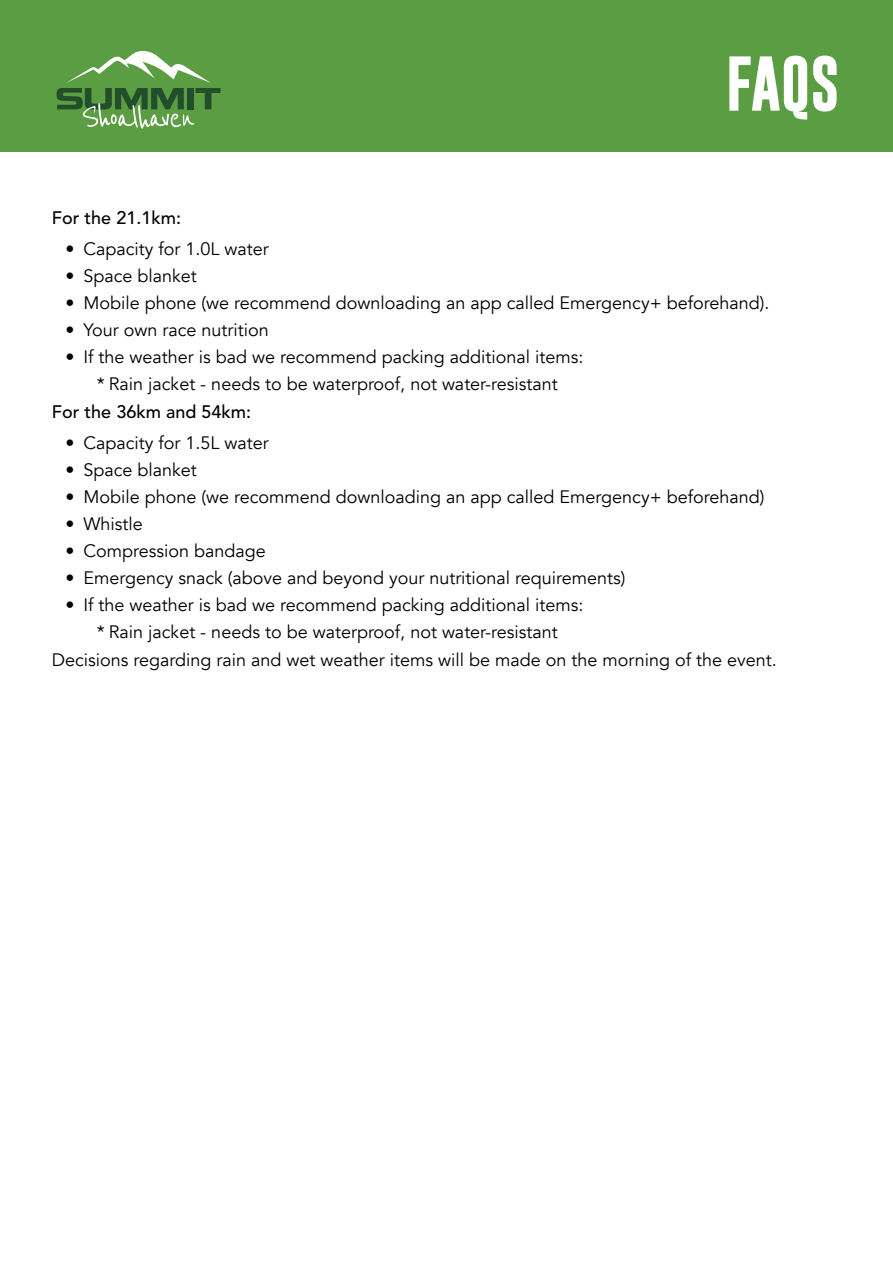
<style>
.page{position:relative;width:893px;height:1263px;background:#fff}
.page>*{position:absolute;margin:0;border:0;box-sizing:border-box;transform-origin:0 0}
.t1{font:700 55.5px "Gobold";color:#fff}
.t2{font:18px/27px "Avenir";color:#000;text-align:center}
.t3{font:500 18px "Avenir";color:#000}
</style>
<div class="page">
<div style="left:0;top:0;width:893px;height:152px;background:#5a9d43"></div>
<svg style="left:56px;top:50px;width:165px;height:79px"></svg>
<h1 class="t1" style="left:726px;top:47px;width:115px">FAQS</h1>
<p class="t3" style="left:52px;top:204px;width:131px">For the 21.1km:</p>
<p class="t2" style="left:65px;top:236px;width:205px">• Capacity for 1.0L water</p>
<p class="t2" style="left:65px;top:263px;width:133px">• Space blanket</p>
<p class="t2" style="left:65px;top:290px;width:705px">• Mobile phone (we recommend downloading an app called Emergency+ beforehand).</p>
<p class="t2" style="left:65px;top:317px;width:205px">• Your own race nutrition</p>
<p class="t2" style="left:65px;top:344px;width:520px">• If the weather is bad we recommend packing additional items: * Rain jacket - needs to be waterproof, not water-resistant</p>
<p class="t3" style="left:52px;top:398px;width:201px">For the 36km and 54km:</p>
<p class="t2" style="left:65px;top:430px;width:205px">• Capacity for 1.5L water</p>
<p class="t2" style="left:65px;top:457px;width:133px">• Space blanket</p>
<p class="t2" style="left:65px;top:484px;width:700px">• Mobile phone (we recommend downloading an app called Emergency+ beforehand)</p>
<p class="t2" style="left:65px;top:511px;width:79px">• Whistle</p>
<p class="t2" style="left:65px;top:538px;width:202px">• Compression bandage</p>
<p class="t2" style="left:65px;top:565px;width:562px">• Emergency snack (above and beyond your nutritional requirements)</p>
<p class="t2" style="left:65px;top:592px;width:520px">• If the weather is bad we recommend packing additional items:</p>
<p class="t2" style="left:97px;top:619px;width:462px">* Rain jacket - needs to be waterproof, not water-resistant</p>
<p class="t2" style="left:52px;top:646px;width:726px">Decisions regarding rain and wet weather items will be made on the morning of the event.</p>
</div>
